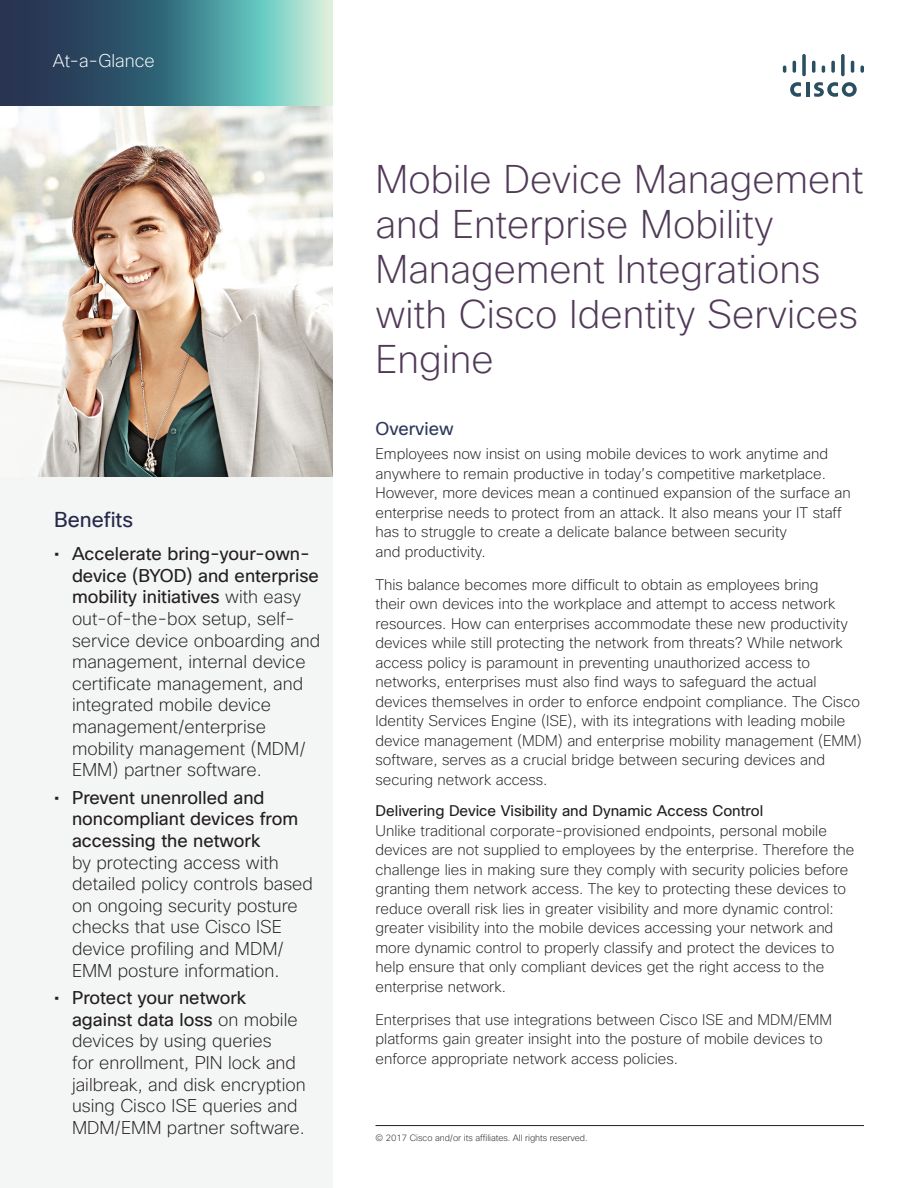
<style>
.page{position:relative;width:918px;height:1188px;background:#fff}
.page>*{position:absolute;margin:0;border:0;box-sizing:border-box;transform-origin:0 0}
.Head_4{font:200 39px/45px "Cisco Sans";color:#513a58}
.side_bar_head{font:21px "Cisco Sans";color:#26294a}
.t1{font:200 18px/21.6px "Cisco Sans";color:#231f20}
.Diagram_title{font:200 18px "Cisco Sans";color:#fff}
.Subhead_1{font:18px "Cisco Sans";color:#2e385c}
.Body_1{font:200 15px/19.5px "Cisco Sans";color:#231f20}
.Subhead_2{font:15px "Cisco Sans";color:#231f20}
.t2{font:200 9px "Cisco Sans";letter-spacing:-.005em;color:#231f20}
.s1{font-weight:400}
</style>
<div class="page">
<div style="left:0;top:106px;width:333px;height:1082px;background:#f4f5f5"></div>
<svg style="left:0;top:0;width:333px;height:106px;background:#4e7f8a"></svg>
<hr style="left:806px;top:82px;width:3px;height:15px;background:#294f61">
<svg style="left:790px;top:82px;width:11px;height:15px"></svg>
<svg style="left:814px;top:82px;width:43px;height:15px"></svg>
<svg style="left:783px;top:66px;width:3px;height:7px"></svg>
<svg style="left:793px;top:61px;width:3px;height:12px"></svg>
<svg style="left:802px;top:54px;width:4px;height:22px"></svg>
<svg style="left:812px;top:61px;width:3px;height:12px"></svg>
<svg style="left:822px;top:66px;width:3px;height:7px"></svg>
<svg style="left:831px;top:61px;width:4px;height:12px"></svg>
<svg style="left:841px;top:54px;width:4px;height:22px"></svg>
<svg style="left:851px;top:61px;width:3px;height:12px"></svg>
<svg style="left:860px;top:66px;width:4px;height:7px"></svg>
<img style="left:0;top:106px;width:333px;height:371px">
<hr style="left:376px;top:1125px;width:488px;height:1px;background:#231f20">
<p class="Diagram_title" style="left:53px;top:50px;width:103px">At-a-Glance</p>
<p class="side_bar_head" style="left:54px;top:506px;width:81px">Benefits</p>
<p class="t1" style="left:72px;top:543px;width:250px;text-indent:-18px"><span class="s1">• Accelerate bring-your-own&shy;device (BYOD) and enterprise mobility initiatives</span> with easy out-of-the-box setup, self&shy;service device onboarding and management, internal device certificate management, and integrated mobile device management/enterprise mobility management (MDM/<br>EMM) partner software.</p>
<p class="t1" style="left:72px;top:787px;width:242px;text-indent:-18px"><span class="s1">• Prevent unenrolled and noncompliant devices from accessing the network<br></span>by protecting access with detailed policy controls based on ongoing security posture checks that use Cisco ISE device profiling and MDM/<br>EMM posture information.</p>
<p class="t1" style="left:72px;top:987px;width:235px;text-indent:-18px"><span class="s1">• Protect your network against data loss</span> on mobile devices by using queries<br>for enrollment, PIN lock and jailbreak, and disk encryption using Cisco ISE queries and<br>MDM/EMM partner software.</p>
<p class="Head_4" style="left:376px;top:156px;width:490px">Mobile Device Management and Enterprise Mobility<br>Management Integrations with Cisco Identity Services<br>Engine</p>
<p class="Subhead_1" style="left:376px;top:418px;width:80px">Overview</p>
<p class="Body_1" style="left:376px;top:444px;width:477px">Employees now insist on using mobile devices to work anytime and anywhere to remain productive in today’s competitive marketplace.<br>However, more devices mean a continued expansion of the surface an enterprise needs to protect from an attack. It also means your IT staff has to struggle to create a delicate balance between security<br>and productivity.</p>
<p class="Body_1" style="left:376px;top:575px;width:488px">This balance becomes more difficult to obtain as employees bring<br>their own devices into the workplace and attempt to access network resources. How can enterprises accommodate these new productivity devices while still protecting the network from threats? While network access policy is paramount in preventing unauthorized access to networks, enterprises must also find ways to safeguard the actual devices themselves in order to enforce endpoint compliance. The Cisco Identity Services Engine (ISE), with its integrations with leading mobile device management (MDM) and enterprise mobility management (EMM) software, serves as a crucial bridge between securing devices and securing network access.</p>
<p class="Subhead_2" style="left:376px;top:802px;width:389px">Delivering Device Visibility and Dynamic Access Control</p>
<p class="Body_1" style="left:376px;top:821px;width:480px">Unlike traditional corporate-provisioned endpoints, personal mobile devices are not supplied to employees by the enterprise. Therefore the challenge lies in making sure they comply with security policies before granting them network access. The key to protecting these devices to reduce overall risk lies in greater visibility and more dynamic control: greater visibility into the mobile devices accessing your network and more dynamic control to properly classify and protect the devices to help ensure that only compliant devices get the right access to the enterprise network.</p>
<p class="Body_1" style="left:376px;top:1010px;width:458px">Enterprises that use integrations between Cisco ISE and MDM/EMM platforms gain greater insight into the posture of mobile devices to enforce appropriate network access policies.</p>
<p class="t2" style="left:376px;top:1132px;width:214px">© 2017 Cisco and/or its affiliates. All rights reserved.</p>
</div>
